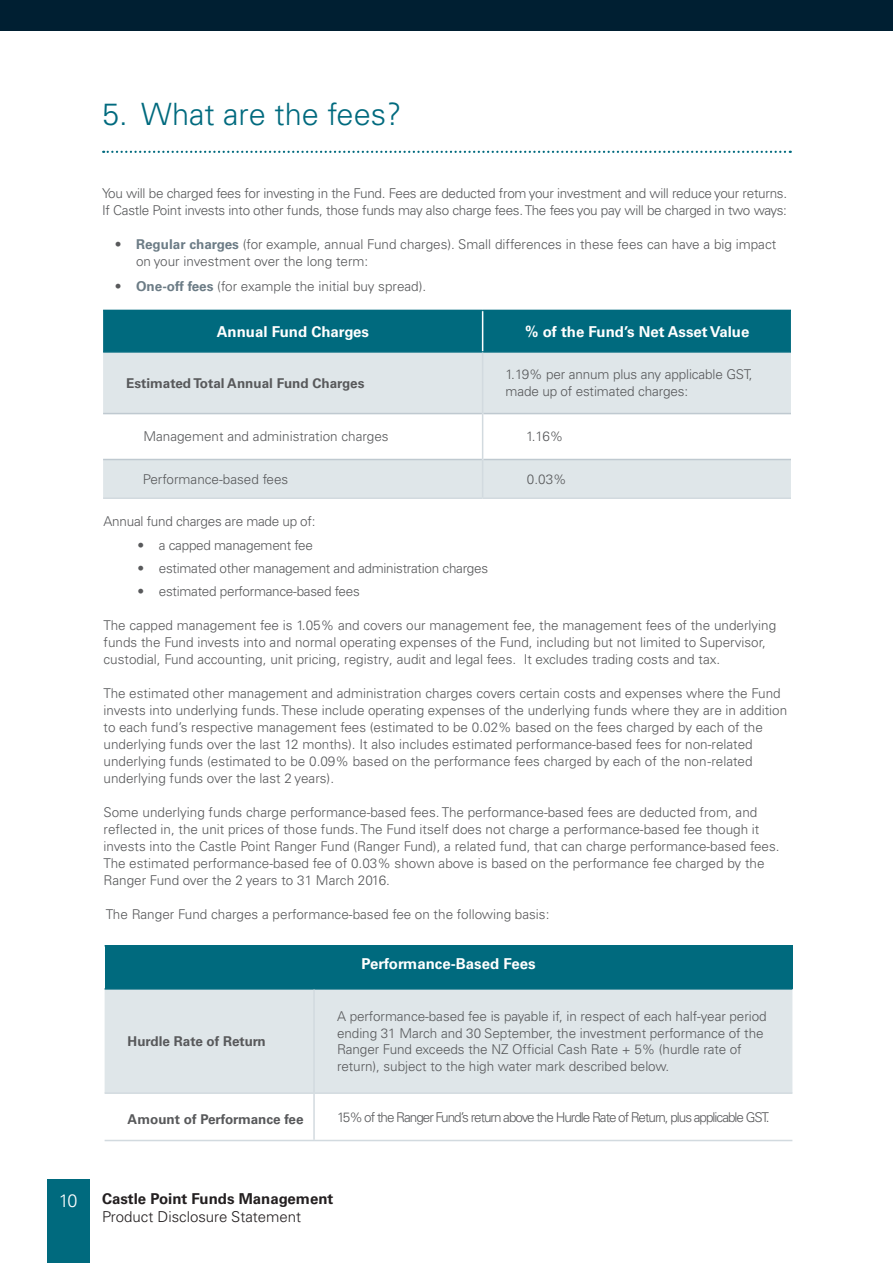
<style>
.page{position:relative;width:893px;height:1263px;background:#fff}
.page>*{position:absolute;margin:0;border:0;box-sizing:border-box;transform-origin:0 0}
.t1{font:300 30.75px "Univers LT Pro 45";color:#006a7e}
.t2{font:300 18px "Univers LT Pro 45";color:#fff}
.t3{font:700 15px "Univers LT Pro 65";color:#fff}
.t4{font:700 15px "Univers LT Pro 65";color:#231f20}
.t5{font:300 15px "Univers LT Pro 45";color:#231f20}
.t6{font:300 13.5px/17px "Univers LT Pro 45";color:#58595b}
.t7{font:300 13.5px/17px "Univers LT Pro 45";letter-spacing:-.02em;color:#58595b}
.t8{font:700 13.5px "Univers LT Pro 65";color:#58595b}
.t9{font:300 13.5px "Univers LT Pro 45";letter-spacing:-.075em;color:#58595b}
.s1{font-family:"Univers LT Pro 65";font-weight:700;color:#6c7c86}
</style>
<div class="page">
<div style="left:47px;top:1180px;width:42px;height:83px;background:#006a7e"></div>
<div style="left:0;top:0;width:893px;height:30px;background:#001f32"></div>
<svg style="left:103px;top:151px;width:688px;height:2px"></svg>
<div style="left:103px;top:311px;width:688px;height:40px;background:#006a7e"></div>
<svg style="left:103px;top:353px;width:688px;height:144px;fill:#dfe6e9"></svg>
<hr style="left:103px;top:310px;width:380px;height:1px;background:#006a7e">
<hr style="left:103px;top:351px;width:380px;height:2px;background:#006a7e">
<hr style="left:483px;top:351px;width:308px;height:2px;background:#006a7e">
<hr style="left:483px;top:310px;width:308px;height:1px;background:#006a7e">
<hr style="left:482px;top:311px;width:1px;height:40px;background:#fff">
<hr style="left:103px;top:413px;width:379px;height:1px;background:#bfc9d0">
<hr style="left:483px;top:413px;width:308px;height:1px;background:#bfc9d0">
<hr style="left:103px;top:459px;width:379px;height:1px;background:#bfc9d0">
<hr style="left:483px;top:459px;width:308px;height:1px;background:#bfc9d0">
<hr style="left:482px;top:353px;width:1px;height:61px;background:#d2dadf">
<hr style="left:482px;top:414px;width:1px;height:45px;background:#d2dadf">
<hr style="left:482px;top:459px;width:1px;height:38px;background:#d2dadf">
<hr style="left:103px;top:497px;width:380px;height:2px;background:#d2dadf">
<hr style="left:483px;top:497px;width:308px;height:2px;background:#d2dadf">
<div style="left:105px;top:946px;width:687px;height:43px;background:#006a7e"></div>
<div style="left:105px;top:989px;width:687px;height:103px;background:#dfe6e9"></div>
<hr style="left:105px;top:945px;width:209px;height:1px;background:#006a7e">
<hr style="left:314px;top:945px;width:478px;height:1px;background:#006a7e">
<hr style="left:313px;top:989px;width:2px;height:103px;background:#d2dadf">
<hr style="left:105px;top:1092px;width:209px;height:2px;background:#d2dadf">
<hr style="left:314px;top:1092px;width:478px;height:2px;background:#d2dadf">
<hr style="left:313px;top:1094px;width:2px;height:46px;background:#d2dadf">
<hr style="left:105px;top:1140px;width:209px;height:1px;background:#d2dadf">
<hr style="left:314px;top:1140px;width:478px;height:1px;background:#d2dadf">
<h1 class="t1" style="left:102px;top:96px;width:301px">5. What are the fees?</h1>
<p class="t7" style="left:102px;top:184px;width:687px">You will be charged fees for investing in the Fund. Fees are deducted from your investment and will reduce your returns.<br>If Castle Point invests into other funds, those funds may also charge fees. The fees you pay will be charged in two ways:</p>
<p class="t6" style="left:136px;top:235px;width:642px;text-indent:-21px">• <span class="s1">Regular charges</span> (for example, annual Fund charges). Small differences in these fees can have a big impact on your investment over the long term:</p>
<p class="t6" style="left:115px;top:278px;width:313px">• <span class="s1">One-off fees</span> (for example the initial buy spread).</p>
<p class="t3" style="left:217px;top:322px;width:154px">Annual Fund Charges</p>
<p class="t3" style="left:525px;top:322px;width:226px">% of the Fund’s Net Asset Value</p>
<p class="t8" style="left:126px;top:375px;width:240px">Estimated Total Annual Fund Charges</p>
<p class="t6" style="left:506px;top:366px;width:248px;line-height:16.5px">1.19% per annum plus any applicable GST, made up of estimated charges:</p>
<p class="t6" style="left:143px;top:428px;width:247px">Management and administration charges</p>
<p class="t6" style="left:526px;top:428px;width:39px">1.16%</p>
<p class="t6" style="left:143px;top:470px;width:147px">Performance-based fees</p>
<p class="t6" style="left:527px;top:470px;width:41px">0.03%</p>
<p class="t7" style="left:104px;top:513px;width:213px">Annual fund charges are made up of:</p>
<p class="t7" style="left:138px;top:536px;width:177px">• a capped management fee</p>
<p class="t7" style="left:138px;top:560px;width:352px">• estimated other management and administration charges</p>
<p class="t7" style="left:138px;top:583px;width:224px">• estimated performance-based fees</p>
<p class="t6" style="left:104px;top:617px;width:674px">The capped management fee is 1.05% and covers our management fee, the management fees of the underlying funds the Fund invests into and normal operating expenses of the Fund, including but not limited to Supervisor, custodial, Fund accounting, unit pricing, registry, audit and legal fees. It excludes trading costs and tax.</p>
<p class="t6" style="left:104px;top:685px;width:685px">The estimated other management and administration charges covers certain costs and expenses where the Fund invests into underlying funds. These include operating expenses of the underlying funds where they are in addition to each fund’s respective management fees (estimated to be 0.02% based on the fees charged by each of the underlying funds over the last 12 months). It also includes estimated performance-based fees for non-related underlying funds (estimated to be 0.09% based on the performance fees charged by each of the non -related underlying funds over the last 2 years).</p>
<p class="t6" style="left:104px;top:804px;width:677px">Some underlying funds charge performance-based fees. The performance-based fees are deducted from, and reflected in, the unit prices of those funds. The Fund itself does not charge a performance-based fee though it invests into the Castle Point Ranger Fund (Ranger Fund), a related fund, that can charge performance-based fees.<br>The estimated performance-based fee of 0.03% shown above is based on the performance fee charged by the Ranger Fund over the 2 years to 31 March 2016.</p>
<p class="t6" style="left:106px;top:905px;width:445px">The Ranger Fund charges a performance-based fee on the following basis:</p>
<p class="t3" style="left:361px;top:955px;width:176px">Performance-Based Fees</p>
<p class="t8" style="left:128px;top:1033px;width:140px">Hurdle Rate of Return</p>
<p class="t6" style="left:337px;top:1008px;width:431px;line-height:16.5px">A performance-based fee is payable if, in respect of each half-year period ending 31 March and 30 September, the investment performance of the Ranger Fund exceeds the NZ Official Cash Rate + 5% (hurdle rate of return), subject to the high water mark described below.</p>
<p class="t8" style="left:128px;top:1111px;width:177px">Amount of Performance fee</p>
<p class="t9" style="left:337px;top:1109px;width:434px">15% of the Ranger Fund’s return above the Hurdle Rate of Return, plus applicable GST.</p>
<h2 class="t2" style="left:59px;top:1190px;width:20px">10</h2>
<p class="t4" style="left:102px;top:1190px;width:233px">Castle Point Funds Management</p>
<p class="t5" style="left:102px;top:1208px;width:201px">Product Disclosure Statement</p>
</div>
